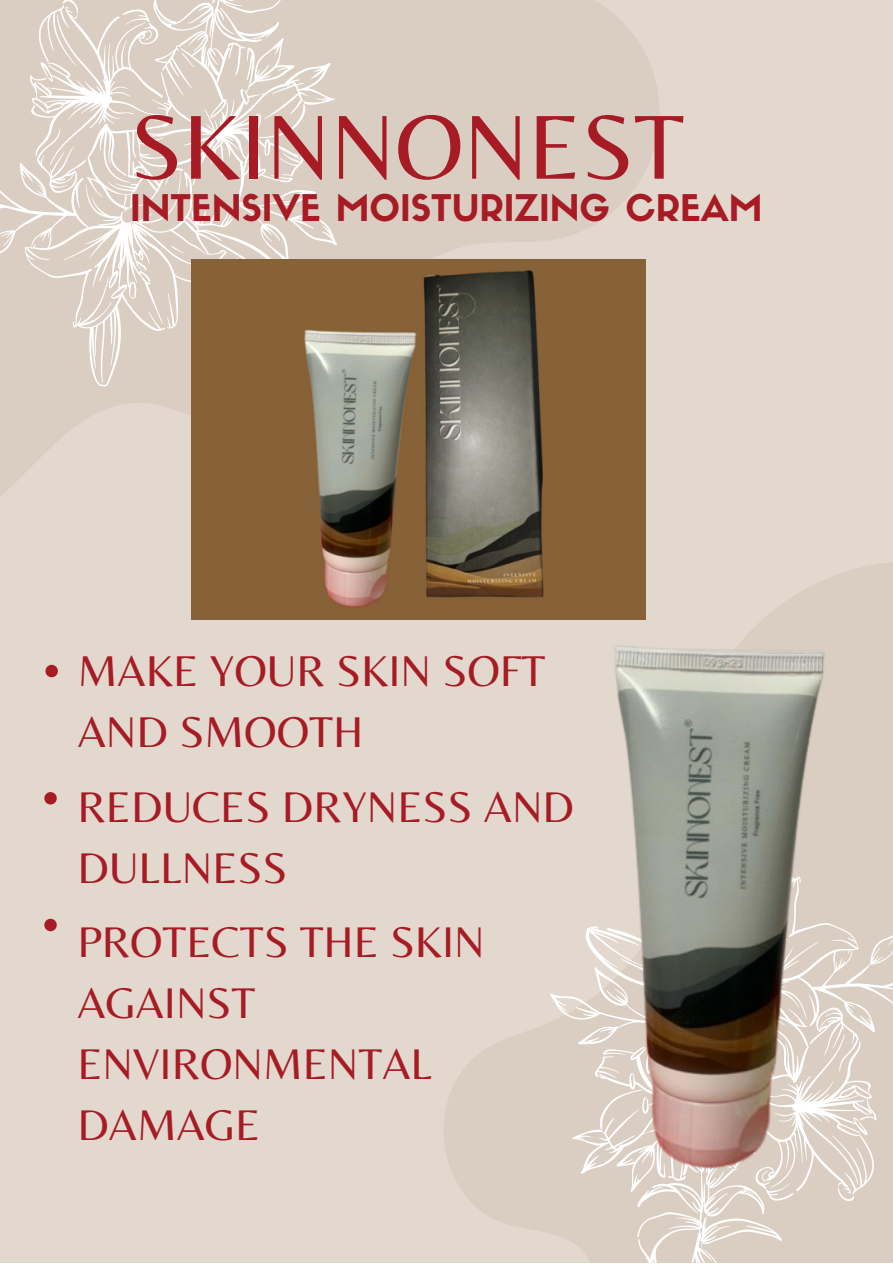
<style>
.page{position:relative;width:893px;height:1264px;background:#fff}
.page>*{position:absolute;margin:0;border:0;box-sizing:border-box;transform-origin:0 0}
.t1{font:94.5px "Belleza";color:#a71b24}
.t2{font:44.85px/60.9px "Belleza";color:#a71b24}
.t3{font:44.7px/60.9px "Belleza";color:#a71b24}
.t4{font:36px "Sifonn Basic";color:#a71b24}
</style>
<div class="page">
<div style="left:0;top:0;width:892px;height:1262px;background:#e2d8ce"></div>
<svg style="left:0;top:0;width:659px;height:496px;fill:#dacec2"></svg>
<svg style="left:0;top:0;width:337px;height:388px;fill:#dacec2"></svg>
<svg style="left:435px;top:619px;width:115px;height:644px"></svg>
<svg style="left:550px;top:1208px;width:342px;height:55px;fill:#dacec2"></svg>
<svg style="left:44px;top:792px;width:13px;height:12px"></svg>
<svg style="left:44px;top:918px;width:13px;height:13px"></svg>
<svg style="left:45px;top:665px;width:13px;height:12px"></svg>
<img style="left:191px;top:259px;width:454px;height:360px">
<img style="left:463px;top:473px;width:429px;height:735px">
<p class="t1" style="left:130px;top:91px;width:556px">SKINNONEST</p>
<p class="t4" style="left:130px;top:194px;width:634px">INTENSIVE MOISTURIZING CREAM</p>
<p class="t2" style="left:78px;top:639px;width:469px">MAKE YOUR SKIN SOFT<br>AND SMOOTH</p>
<p class="t3" style="left:77px;top:775px;width:498px">REDUCES DRYNESS AND<br>DULLNESS</p>
<p class="t3" style="left:77px;top:911px;width:409px">PROTECTS THE SKIN<br>AGAINST<br>ENVIRONMENTAL<br>DAMAGE</p>
</div>
